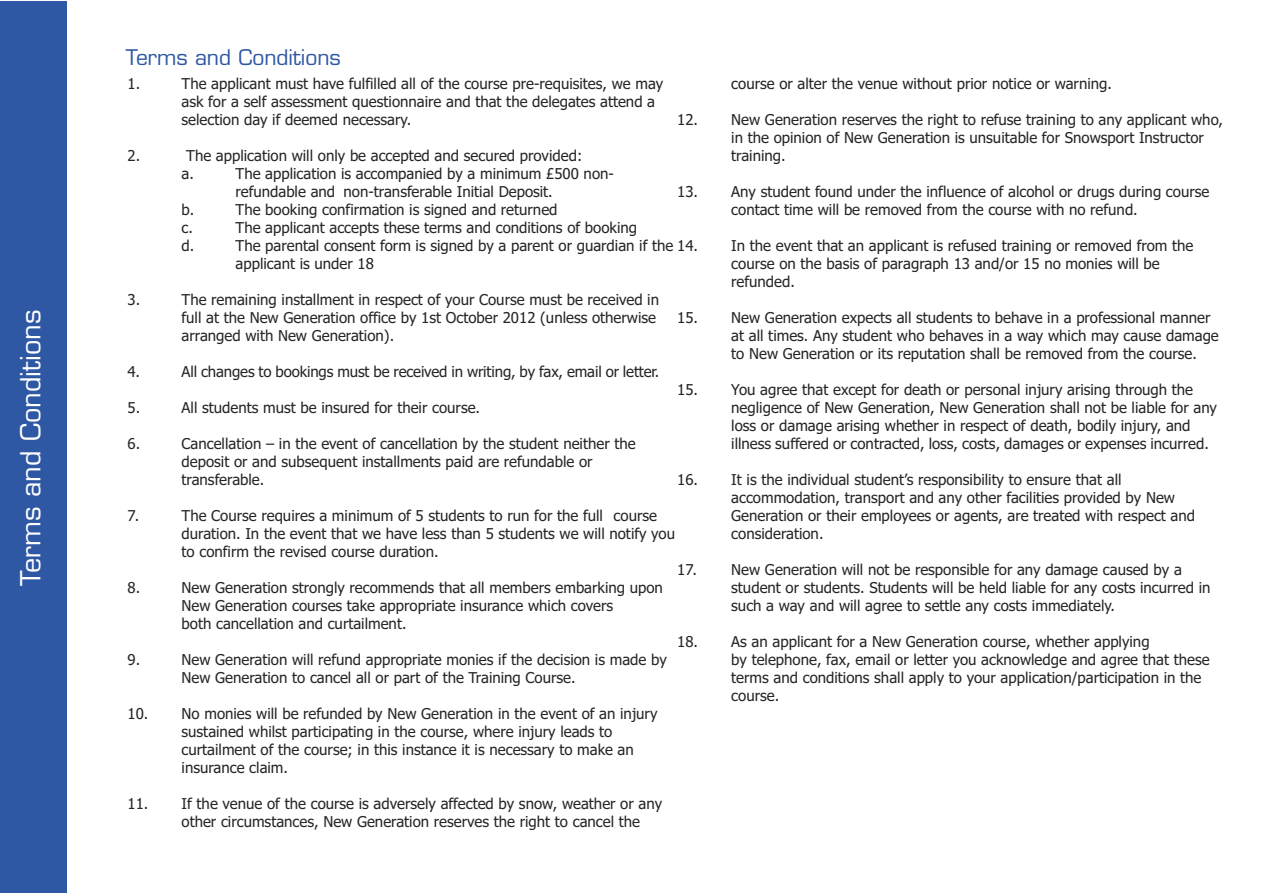
<style>
.page{position:relative;width:1263px;height:893px;background:#fff}
.page>*{position:absolute;margin:0;border:0;box-sizing:border-box;transform-origin:0 0}
.t1{font:27px "Eurostile LT";color:#fff}
.t2{font:21px "Eurostile LT";color:#2e57a4}
.t3{font:15px/18px "Tahoma";color:#272627}
</style>
<div class="page">
<div style="left:0;top:1px;width:67px;height:892px;background:#2e57a4"></div>
<h1 class="t1" style="left:20px;top:586px;width:278px;rotate:-90deg">Terms and Conditions</h1>
<h2 class="t2" style="left:126px;top:49px;width:216px">Terms and Conditions</h2>
<p class="t3" style="left:128px;top:75px;width:14px">1.</p>
<p class="t3" style="left:182px;top:75px;width:483px">The applicant must have fulfilled all of the course pre-requisites, we may ask for a self assessment questionnaire and that the delegates attend a selection day if deemed necessary.</p>
<p class="t3" style="left:128px;top:147px;width:14px">2.</p>
<p class="t3" style="left:182px;top:147px;width:402px;text-indent:5px">The application will only be accepted and secured provided: a.</p>
<p class="t3" style="left:731px;top:75px;width:382px">course or alter the venue without prior notice or warning.</p>
<p class="t3" style="left:731px;top:111px;width:493px;text-indent:-54px">12. New Generation reserves the right to refuse training to any applicant who, in the opinion of New Generation is unsuitable for Snowsport Instructor training.</p>
<p class="t3" style="left:731px;top:183px;width:480px;text-indent:-54px">13. Any student found under the influence of alcohol or drugs during course contact time will be removed from the course with no refund.</p>
<p class="t3" style="left:236px;top:165px;width:380px">The application is accompanied by a minimum £500 non&shy;refundable and non-transferable Initial Deposit.</p>
<p class="t3" style="left:182px;top:201px;width:14px">b.</p>
<p class="t3" style="left:236px;top:201px;width:323px">The booking confirmation is signed and returned</p>
<p class="t3" style="left:182px;top:219px;width:13px">c.</p>
<p class="t3" style="left:236px;top:219px;width:403px">The applicant accepts these terms and conditions of booking</p>
<p class="t3" style="left:182px;top:237px;width:14px">d.</p>
<p class="t3" style="left:236px;top:237px;width:959px">The parental consent form is signed by a parent or guardian if the 14. In the event that an applicant is refused training or removed from the applicant is under 18</p>
<p class="t3" style="left:731px;top:255px;width:430px">course on the basis of paragraph 13 and/or 15 no monies will be refunded.</p>
<p class="t3" style="left:731px;top:309px;width:489px;text-indent:-54px">15. New Generation expects all students to behave in a professional manner at all times. Any student who behaves in a way which may cause damage to New Generation or its reputation shall be removed from the course.</p>
<p class="t3" style="left:731px;top:381px;width:487px;text-indent:-54px">15. You agree that except for death or personal injury arising through the negligence of New Generation, New Generation shall not be liable for any loss or damage arising whether in respect of death, bodily injury, and illness suffered or contracted, loss, costs, damages or expenses incurred.</p>
<p class="t3" style="left:731px;top:471px;width:465px;text-indent:-54px">16. It is the individual student’s responsibility to ensure that all accommodation, transport and any other facilities provided by New Generation or their employees or agents, are treated with respect and consideration.</p>
<p class="t3" style="left:731px;top:561px;width:481px;text-indent:-54px">17. New Generation will not be responsible for any damage caused by a student or students. Students will be held liable for any costs incurred in such a way and will agree to settle any costs immediately.</p>
<p class="t3" style="left:731px;top:633px;width:480px;text-indent:-54px">18. As an applicant for a New Generation course, whether applying<br>by telephone, fax, email or letter you acknowledge and agree that these terms and conditions shall apply to your application/participation in the course.</p>
<p class="t3" style="left:128px;top:291px;width:14px">3.</p>
<p class="t3" style="left:182px;top:291px;width:479px">The remaining installment in respect of your Course must be received in full at the New Generation office by 1st October 2012 (unless otherwise arranged with New Generation).</p>
<p class="t3" style="left:128px;top:363px;width:14px">4.</p>
<p class="t3" style="left:182px;top:363px;width:479px">All changes to bookings must be received in writing, by fax, email or letter.</p>
<p class="t3" style="left:128px;top:399px;width:14px">5.</p>
<p class="t3" style="left:182px;top:399px;width:300px">All students must be insured for their course.</p>
<p class="t3" style="left:128px;top:435px;width:14px">6.</p>
<p class="t3" style="left:182px;top:435px;width:456px">Cancellation – in the event of cancellation by the student neither the deposit or and subsequent installments paid are refundable or transferable.</p>
<p class="t3" style="left:128px;top:507px;width:13px">7.</p>
<p class="t3" style="left:182px;top:507px;width:495px">The Course requires a minimum of 5 students to run for the full course duration. In the event that we have less than 5 students we will notify you to confirm the revised course duration.</p>
<p class="t3" style="left:128px;top:579px;width:14px">8.</p>
<p class="t3" style="left:182px;top:579px;width:483px">New Generation strongly recommends that all members embarking upon<br>New Generation courses take appropriate insurance which covers<br>both cancellation and curtailment.</p>
<p class="t3" style="left:128px;top:651px;width:14px">9.</p>
<p class="t3" style="left:182px;top:651px;width:487px">New Generation will refund appropriate monies if the decision is made by<br>New Generation to cancel all or part of the Training Course.</p>
<p class="t3" style="left:182px;top:705px;width:477px;text-indent:-54px">10. No monies will be refunded by New Generation in the event of an injury sustained whilst participating in the course, where injury leads to curtailment of the course; in this instance it is necessary to make an insurance claim.</p>
<p class="t3" style="left:182px;top:795px;width:482px;text-indent:-54px">11. If the venue of the course is adversely affected by snow, weather or any other circumstances, New Generation reserves the right to cancel the</p>
</div>
